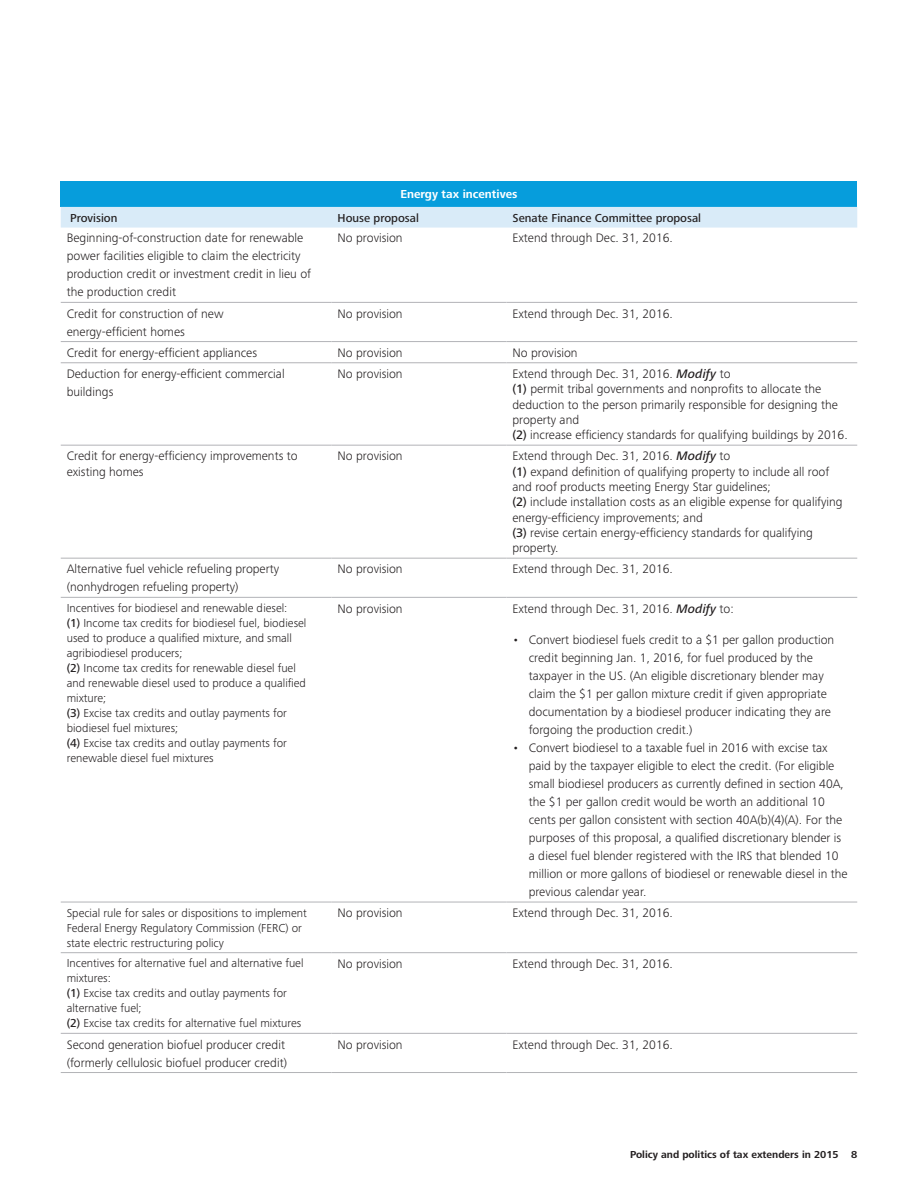
<style>
.page{position:relative;width:918px;height:1188px;background:#fff}
.page>*{position:absolute;margin:0;border:0;box-sizing:border-box;transform-origin:0 0}
.Body_copy{font:300 12.75px/15.3px "Frutiger Next Pro";color:#231f20}
.Body_bullet_-_Level{font:300 12.75px/18px "Frutiger Next Pro";color:#231f20}
.Body_copy-2{font:300 12px/15px "Frutiger Next Pro";color:#231f20}
.Body_copy-3{font:500 12px "Frutiger Next Pro";color:#231f20}
.Body_copy-4{font:700 12px "Frutiger Next Pro";color:#fff}
.t1{font:700 10.5px "Frutiger Next Pro";color:#231f20}
.s1{font-weight:500;font-style:italic}
.s2{font-weight:500}
</style>
<div class="page">
<div style="left:61px;top:181px;width:796px;height:26px;background:#069ddc"></div>
<div style="left:61px;top:207px;width:796px;height:21px;background:#d9ebf8"></div>
<hr style="left:61px;top:302px;width:271px;height:1px;background:#b2b3b7">
<hr style="left:332px;top:302px;width:175px;height:1px;background:#b2b3b7">
<hr style="left:507px;top:302px;width:350px;height:1px;background:#b2b3b7">
<hr style="left:61px;top:341px;width:271px;height:1px;background:#b2b3b7">
<hr style="left:332px;top:341px;width:175px;height:1px;background:#b2b3b7">
<hr style="left:507px;top:341px;width:350px;height:1px;background:#b2b3b7">
<hr style="left:61px;top:362px;width:271px;height:1px;background:#b2b3b7">
<hr style="left:332px;top:362px;width:175px;height:1px;background:#b2b3b7">
<hr style="left:507px;top:362px;width:350px;height:1px;background:#b2b3b7">
<hr style="left:61px;top:445px;width:271px;height:1px;background:#b2b3b7">
<hr style="left:332px;top:445px;width:175px;height:1px;background:#b2b3b7">
<hr style="left:507px;top:445px;width:350px;height:1px;background:#b2b3b7">
<hr style="left:61px;top:558px;width:271px;height:1px;background:#b2b3b7">
<hr style="left:332px;top:558px;width:175px;height:1px;background:#b2b3b7">
<hr style="left:507px;top:558px;width:350px;height:1px;background:#b2b3b7">
<hr style="left:61px;top:597px;width:271px;height:1px;background:#b2b3b7">
<hr style="left:332px;top:597px;width:175px;height:1px;background:#b2b3b7">
<hr style="left:507px;top:597px;width:350px;height:1px;background:#b2b3b7">
<hr style="left:61px;top:902px;width:271px;height:1px;background:#b2b3b7">
<hr style="left:332px;top:902px;width:175px;height:1px;background:#b2b3b7">
<hr style="left:507px;top:902px;width:350px;height:1px;background:#b2b3b7">
<hr style="left:61px;top:952px;width:271px;height:1px;background:#b2b3b7">
<hr style="left:332px;top:952px;width:175px;height:1px;background:#b2b3b7">
<hr style="left:507px;top:952px;width:350px;height:1px;background:#b2b3b7">
<hr style="left:61px;top:1033px;width:271px;height:1px;background:#b2b3b7">
<hr style="left:332px;top:1033px;width:175px;height:1px;background:#b2b3b7">
<hr style="left:507px;top:1033px;width:350px;height:1px;background:#b2b3b7">
<hr style="left:61px;top:1072px;width:271px;height:1px;background:#b2b3b7">
<hr style="left:332px;top:1072px;width:175px;height:1px;background:#b2b3b7">
<hr style="left:507px;top:1072px;width:350px;height:1px;background:#b2b3b7">
<p class="Body_copy-4" style="left:400px;top:187px;width:119px">Energy tax incentives</p>
<p class="Body_copy-3" style="left:70px;top:211px;width:49px">Provision</p>
<p class="Body_copy-3" style="left:338px;top:211px;width:83px">House proposal</p>
<p class="Body_copy-3" style="left:513px;top:211px;width:190px">Senate Finance Committee proposal</p>
<p class="Body_copy" style="left:67px;top:229px;width:246px;line-height:18px">Beginning-of-construction date for renewable power facilities eligible to claim the electricity production credit or investment credit in lieu of the production credit</p>
<p class="Body_copy" style="left:338px;top:230px;width:67px">No provision</p>
<p class="Body_copy" style="left:513px;top:230px;width:162px">Extend through Dec. 31, 2016.</p>
<p class="Body_copy" style="left:67px;top:304px;width:158px;line-height:18px">Credit for construction of new energy-efficient homes</p>
<p class="Body_copy" style="left:338px;top:306px;width:67px">No provision</p>
<p class="Body_copy" style="left:513px;top:306px;width:162px">Extend through Dec. 31, 2016.</p>
<p class="Body_copy" style="left:67px;top:345px;width:192px">Credit for energy-efficient appliances</p>
<p class="Body_copy" style="left:338px;top:345px;width:67px">No provision</p>
<p class="Body_copy" style="left:513px;top:345px;width:67px">No provision</p>
<p class="Body_copy" style="left:67px;top:365px;width:219px;line-height:18px">Deduction for energy-efficient commercial buildings</p>
<p class="Body_copy" style="left:338px;top:366px;width:67px">No provision</p>
<p class="Body_copy" style="left:513px;top:366px;width:337px">Extend through Dec. 31, 2016. <span class="s1">Modify</span> to<br><span class="s2">(1)</span> permit tribal governments and nonprofits to allocate the deduction to the person primarily responsible for designing the property and<br><span class="s2">(2)</span> increase efficiency standards for qualifying buildings by 2016.</p>
<p class="Body_copy" style="left:67px;top:448px;width:232px">Credit for energy-efficiency improvements to existing homes</p>
<p class="Body_copy" style="left:338px;top:448px;width:67px">No provision</p>
<p class="Body_copy" style="left:513px;top:448px;width:332px">Extend through Dec. 31, 2016. <span class="s1">Modify</span> to<br><span class="s2">(1)</span> expand definition of qualifying property to include all roof and roof products meeting Energy Star guidelines;<br><span class="s2">(2)</span> include installation costs as an eligible expense for qualifying energy-efficiency improvements; and<br><span class="s2">(3)</span> revise certain energy-efficiency standards for qualifying property.</p>
<p class="Body_copy" style="left:67px;top:560px;width:214px;line-height:18px">Alternative fuel vehicle refueling property (nonhydrogen refueling property)</p>
<p class="Body_copy" style="left:338px;top:561px;width:67px">No provision</p>
<p class="Body_copy" style="left:513px;top:561px;width:162px">Extend through Dec. 31, 2016.</p>
<p class="Body_copy-2" style="left:67px;top:601px;width:241px">Incentives for biodiesel and renewable diesel:<br><span class="s2">(1)</span> Income tax credits for biodiesel fuel, biodiesel used to produce a qualified mixture, and small agribiodiesel producers;<br><span class="s2">(2)</span> Income tax credits for renewable diesel fuel and renewable diesel used to produce a qualified mixture;<br><span class="s2">(3)</span> Excise tax credits and outlay payments for biodiesel fuel mixtures;<br><span class="s2">(4)</span> Excise tax credits and outlay payments for renewable diesel fuel mixtures</p>
<p class="Body_copy" style="left:338px;top:601px;width:67px">No provision</p>
<p class="Body_copy" style="left:513px;top:601px;width:223px">Extend through Dec. 31, 2016. <span class="s1">Modify</span> to:</p>
<p class="Body_bullet_-_Level" style="left:529px;top:631px;width:307px;text-indent:-16px">• Convert biodiesel fuels credit to a $1 per gallon production credit beginning Jan. 1, 2016, for fuel produced by the taxpayer in the US. (An eligible discretionary blender may claim the $1 per gallon mixture credit if given appropriate documentation by a biodiesel producer indicating they are forgoing the production credit.)</p>
<p class="Body_bullet_-_Level" style="left:529px;top:739px;width:320px;text-indent:-16px">• Convert biodiesel to a taxable fuel in 2016 with excise tax paid by the taxpayer eligible to elect the credit. (For eligible small biodiesel producers as currently defined in section 40A, the $1 per gallon credit would be worth an additional 10 cents per gallon consistent with section 40A(b)(4)(A). For the purposes of this proposal, a qualified discretionary blender is a diesel fuel blender registered with the IRS that blended 10 million or more gallons of biodiesel or renewable diesel in the previous calendar year.</p>
<p class="Body_copy-2" style="left:67px;top:905px;width:242px">Special rule for sales or dispositions to implement<br>Federal Energy Regulatory Commission (FERC) or state electric restructuring policy</p>
<p class="Body_copy" style="left:338px;top:905px;width:67px">No provision</p>
<p class="Body_copy" style="left:513px;top:905px;width:162px">Extend through Dec. 31, 2016.</p>
<p class="Body_copy-2" style="left:67px;top:956px;width:238px">Incentives for alternative fuel and alternative fuel mixtures:<br><span class="s2">(1)</span> Excise tax credits and outlay payments for alternative fuel;<br><span class="s2">(2)</span> Excise tax credits for alternative fuel mixtures</p>
<p class="Body_copy" style="left:338px;top:956px;width:67px">No provision</p>
<p class="Body_copy" style="left:513px;top:956px;width:162px">Extend through Dec. 31, 2016.</p>
<p class="Body_copy" style="left:67px;top:1035px;width:222px;line-height:18px">Second generation biofuel producer credit (formerly cellulosic biofuel producer credit)</p>
<p class="Body_copy" style="left:338px;top:1037px;width:67px">No provision</p>
<p class="Body_copy" style="left:513px;top:1037px;width:162px">Extend through Dec. 31, 2016.</p>
<p class="t1" style="left:630px;top:1148px;width:229px">Policy and politics of tax extenders in 2015 8</p>
</div>
